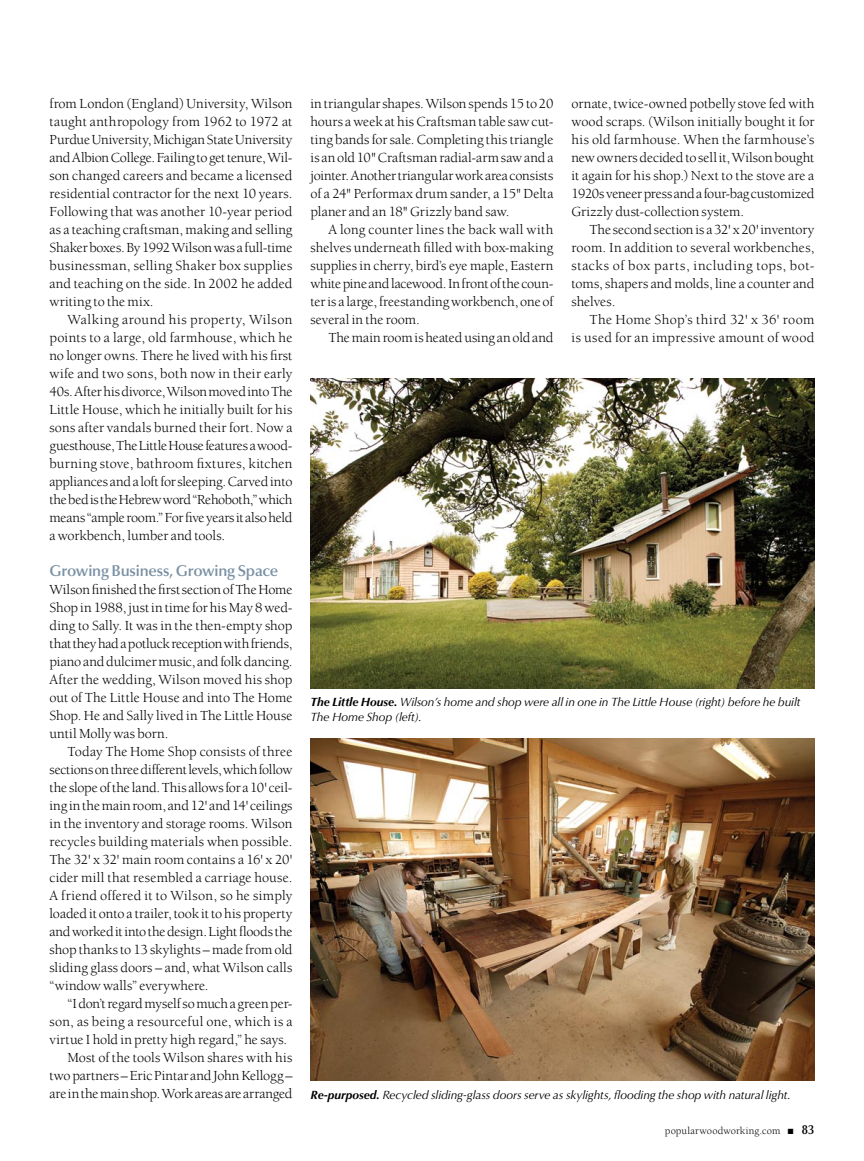
<style>
.page{position:relative;width:864px;height:1161px;background:#fff}
.page>*{position:absolute;margin:0;border:0;box-sizing:border-box;transform-origin:0 0}
.AM___subhead{font:600 15.75px "Optima LT Std";letter-spacing:-.015em;color:#7a91a4}
.AM___body_indented{font:14.25px/18px "Berkeley Std";color:#000;text-align:justify}
.AM___body_no_indent{font:14.25px/18px "Berkeley Std";letter-spacing:-.005em;color:#000;text-align:justify}
.AM___body_indented-2{font:14.25px/18px "Berkeley Std";letter-spacing:.025em;color:#000;text-align:right}
.PW___caption{font:italic 12px/15px "Optima LT Std";letter-spacing:-.01em;color:#000}
.t1{font:10.5px "Berkeley Std";letter-spacing:.015em;color:#000}
.s1{font-weight:700}
.s2{font-family:"Optima LT Std";font-weight:600;font-size:13.2px}
</style>
<div class="page">
<img style="left:310px;top:378px;width:504px;height:310px">
<img style="left:310px;top:738px;width:504px;height:343px">
<p class="AM___body_indented" style="left:50px;top:95px;width:245px">from London (England) University, Wilson taught anthropology from 1962 to 1972 at Purdue University, Michigan State University and Albion College. Failing to get tenure, Wil&shy;son changed careers and became a licensed residential contractor for the next 10 years.<br>Following that was another 10-year period as a teaching craftsman, making and selling Shaker boxes. By 1992 Wilson was a full-time businessman, selling Shaker box supplies and teaching on the side. In 2002 he added writing to the mix.</p>
<p class="AM___body_indented" style="left:50px;top:311px;width:245px;text-indent:18px">Walking around his property, Wilson points to a large, old farmhouse, which he no longer owns. There he lived with his first wife and two sons, both now in their early 40s. After his divorce, Wilson moved into The Little House, which he initially built for his sons after vandals burned their fort. Now a guesthouse, The Little House features a wood&shy;burning stove, bathroom fixtures, kitchen appliances and a loft for sleeping. Carved into the bed is the Hebrew word “Rehoboth,” which means “ample room.” For five years it also held a workbench, lumber and tools.</p>
<p class="AM___subhead" style="left:50px;top:562px;width:230px">Growing Business, Growing Space</p>
<p class="AM___body_no_indent" style="left:50px;top:581px;width:245px">Wilson finished the first section of The Home Shop in 1988, just in time for his May 8 wed&shy;ding to Sally. It was in the then-empty shop that they had a potluck reception with friends, piano and dulcimer music, and folk dancing.<br>After the wedding, Wilson moved his shop out of The Little House and into The Home Shop. He and Sally lived in The Little House until Molly was born.</p>
<p class="AM___body_indented" style="left:50px;top:743px;width:245px;text-indent:18px">Today The Home Shop consists of three sections on three different levels, which follow the slope of the land. This allows for a 10' ceil&shy;ing in the main room, and 12' and 14' ceilings in the inventory and storage rooms. Wilson recycles building materials when possible.<br>The 32' x 32' main room contains a 16' x 20' cider mill that resembled a carriage house.<br>A friend offered it to Wilson, so he simply loaded it onto a trailer, took it to his property and worked it into the design. Light floods the shop thanks to 13 skylights – made from old sliding glass doors – and, what Wilson calls “window walls” everywhere.</p>
<p class="AM___body_indented" style="left:50px;top:995px;width:245px;text-indent:18px">“I don’t regard myself so much a green per&shy;son, as being a resourceful one, which is a virtue I hold in pretty high regard,” he says.</p>
<p class="AM___body_indented" style="left:50px;top:1049px;width:245px;text-indent:18px">Most of the tools Wilson shares with his two partners – Eric Pintar and John Kellogg – are in the main shop. Work areas are arranged</p>
<p class="AM___body_indented" style="left:310px;top:95px;width:245px">in triangular shapes. Wilson spends 15 to 20 hours a week at his Craftsman table saw cut&shy;ting bands for sale. Completing this triangle is an old 10" Craftsman radial-arm saw and a jointer. Another triangular work area consists of a 24" Performax drum sander, a 15" Delta planer and an 18" Grizzly band saw.</p>
<p class="AM___body_indented" style="left:310px;top:221px;width:245px;text-indent:18px">A long counter lines the back wall with shelves underneath filled with box-making supplies in cherry, bird’s eye maple, Eastern white pine and lacewood. In front of the coun&shy;ter is a large, freestanding workbench, one of several in the room.</p>
<p class="AM___body_indented" style="left:328px;top:329px;width:227px">The main room is heated using an old and</p>
<p class="AM___body_indented" style="left:572px;top:95px;width:245px">ornate, twice-owned potbelly stove fed with wood scraps. (Wilson initially bought it for his old farmhouse. When the farmhouse’s new owners decided to sell it, Wilson bought it again for his shop.) Next to the stove are a 1920s veneer press and a four-bag customized Grizzly dust-collection system.</p>
<p class="AM___body_indented" style="left:572px;top:221px;width:245px;text-indent:18px">The second section is a 32' x 20' inventory room. In addition to several workbenches, stacks of box parts, including tops, bot&shy;toms, shapers and molds, line a counter and shelves.</p>
<p class="AM___body_indented-2" style="left:572px;top:311px;width:245px">The Home Shop’s third 32' x 36' room<br>is used for an impressive amount of wood</p>
<p class="PW___caption" style="left:310px;top:695px;width:491px"><span class="s1">The Little House.</span> Wilson’s home and shop were all in one in The Little House (right) before he built<br>The Home Shop (left).</p>
<p class="PW___caption" style="left:310px;top:1087px;width:482px"><span class="s1">Re-purposed.</span> Recycled sliding-glass doors serve as skylights, flooding the shop with natural light.</p>
<p class="t1" style="left:665px;top:1125px;width:151px">popularwoodworking.com ■ <span class="s2">83</span></p>
</div>
